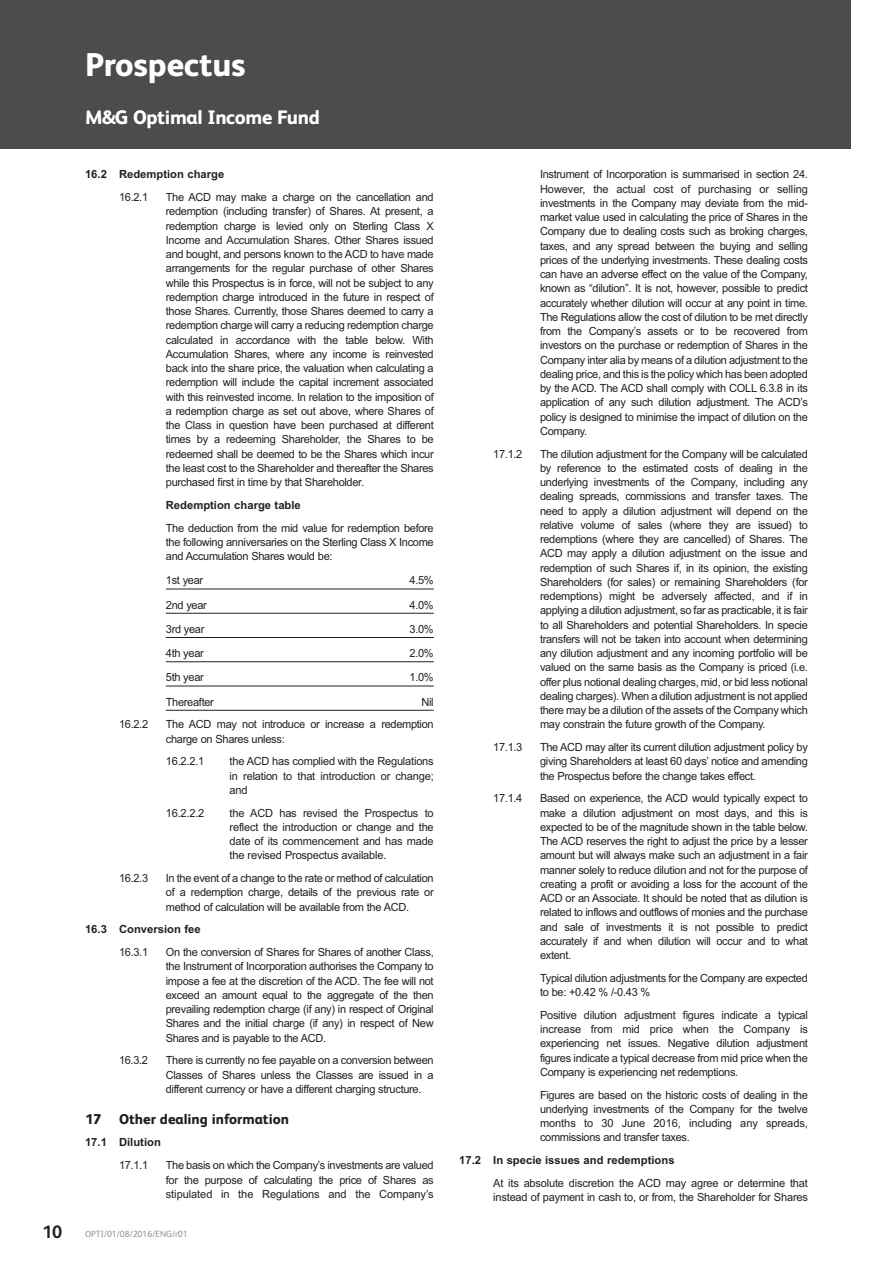
<style>
.page{position:relative;width:893px;height:1263px;background:#fff}
.page>*{position:absolute;margin:0;border:0;box-sizing:border-box;transform-origin:0 0}
.t1{font:800 33px "FS Albert";color:#fff}
.t2{font:800 19.5px "FS Albert";letter-spacing:-.015em;color:#fff}
.t3{font:700 18px "FS Albert";color:#231f20}
.t4{font:800 14.25px "FS Albert";color:#231f20}
.t5{font:11.25px/14.2px "Arial";letter-spacing:-.03em;color:#231f20;text-align:justify}
.t6{font:700 11.25px "Arial";color:#231f20}
.t7{font:9px "FS Albert";color:#939598}
</style>
<div class="page">
<div style="left:0;top:0;width:850px;height:149px;background:#4b4c4d"></div>
<hr style="left:166px;top:589px;width:268px;height:1px;background:#231f20">
<hr style="left:166px;top:613px;width:268px;height:1px;background:#231f20">
<hr style="left:166px;top:637px;width:268px;height:1px;background:#231f20">
<hr style="left:166px;top:661px;width:268px;height:1px;background:#231f20">
<hr style="left:166px;top:686px;width:268px;height:1px;background:#231f20">
<hr style="left:166px;top:710px;width:268px;height:1px;background:#231f20">
<h3 class="t3" style="left:43px;top:1225px;width:21px">10</h3>
<h1 class="t1" style="left:85px;top:54px;width:162px">Prospectus</h1>
<h2 class="t2" style="left:85px;top:111px;width:236px">M&amp;G Optimal Income Fund</h2>
<p class="t6" style="left:85px;top:168px;width:141px">16.2 Redemption charge</p>
<p class="t5" style="left:119px;top:190px;width:31px">16.2.1</p>
<p class="t5" style="left:166px;top:190px;width:269px">The ACD may make a charge on the cancellation and redemption (including transfer) of Shares. At present, a redemption charge is levied only on Sterling Class X Income and Accumulation Shares. Other Shares issued and bought, and persons known to the ACD to have made arrangements for the regular purchase of other Shares while this Prospectus is in force, will not be subject to any redemption charge introduced in the future in respect of those Shares. Currently, those Shares deemed to carry a redemption charge will carry a reducing redemption charge calculated in accordance with the table below. With Accumulation Shares, where any income is reinvested back into the share price, the valuation when calculating a redemption will include the capital increment associated with this reinvested income. In relation to the imposition of a redemption charge as set out above, where Shares of the Class in question have been purchased at different times by a redeeming Shareholder, the Shares to be redeemed shall be deemed to be the Shares which incur the least cost to the Shareholder and thereafter the Shares purchased first in time by that Shareholder.</p>
<p class="t6" style="left:166px;top:498px;width:137px">Redemption charge table</p>
<p class="t5" style="left:166px;top:521px;width:269px">The deduction from the mid value for redemption before the following anniversaries on the Sterling Class X Income and Accumulation Shares would be:</p>
<p class="t5" style="left:166px;top:573px;width:39px">1st year</p>
<p class="t5" style="left:409px;top:573px;width:26px">4.5%</p>
<p class="t5" style="left:166px;top:598px;width:43px">2nd year</p>
<p class="t5" style="left:409px;top:598px;width:26px">4.0%</p>
<p class="t5" style="left:166px;top:622px;width:40px">3rd year</p>
<p class="t5" style="left:409px;top:622px;width:26px">3.0%</p>
<p class="t5" style="left:166px;top:646px;width:39px">4th year</p>
<p class="t5" style="left:409px;top:646px;width:26px">2.0%</p>
<p class="t5" style="left:166px;top:670px;width:39px">5th year</p>
<p class="t5" style="left:409px;top:670px;width:26px">1.0%</p>
<p class="t5" style="left:166px;top:695px;width:50px">Thereafter</p>
<p class="t5" style="left:421px;top:695px;width:14px">Nil</p>
<p class="t5" style="left:119px;top:717px;width:31px">16.2.2</p>
<p class="t5" style="left:166px;top:717px;width:269px">The ACD may not introduce or increase a redemption charge on Shares unless:</p>
<p class="t5" style="left:166px;top:754px;width:40px">16.2.2.1</p>
<p class="t5" style="left:230px;top:754px;width:206px">the ACD has complied with the Regulations in relation to that introduction or change; and</p>
<p class="t5" style="left:166px;top:806px;width:40px">16.2.2.2</p>
<p class="t5" style="left:230px;top:806px;width:206px">the ACD has revised the Prospectus to reflect the introduction or change and the date of its commencement and has made the revised Prospectus available.</p>
<p class="t5" style="left:119px;top:871px;width:31px">16.2.3</p>
<p class="t5" style="left:166px;top:871px;width:269px">In the event of a change to the rate or method of calculation of a redemption charge, details of the previous rate or method of calculation will be available from the ACD.</p>
<p class="t6" style="left:85px;top:923px;width:117px">16.3 Conversion fee</p>
<p class="t5" style="left:119px;top:945px;width:31px">16.3.1</p>
<p class="t5" style="left:166px;top:945px;width:269px">On the conversion of Shares for Shares of another Class, the Instrument of Incorporation authorises the Company to impose a fee at the discretion of the ACD. The fee will not exceed an amount equal to the aggregate of the then prevailing redemption charge (if any) in respect of Original Shares and the initial charge (if any) in respect of New Shares and is payable to the ACD.</p>
<p class="t5" style="left:119px;top:1053px;width:31px">16.3.2</p>
<p class="t5" style="left:166px;top:1053px;width:269px">There is currently no fee payable on a conversion between Classes of Shares unless the Classes are issued in a different currency or have a different charging structure.</p>
<p class="t4" style="left:85px;top:1114px;width:205px">17 Other dealing information</p>
<p class="t6" style="left:85px;top:1136px;width:77px">17.1 Dilution</p>
<p class="t5" style="left:119px;top:1158px;width:31px">17.1.1</p>
<p class="t5" style="left:166px;top:1158px;width:269px">The basis on which the Company’s investments are valued for the purpose of calculating the price of Shares as stipulated in the Regulations and the Company’s</p>
<p class="t7" style="left:85px;top:1231px;width:104px">OPTI/01/08/2016/ENG/r01</p>
<p class="t5" style="left:540px;top:167px;width:269px">Instrument of Incorporation is summarised in section 24.<br>However, the actual cost of purchasing or selling investments in the Company may deviate from the mid&shy;market value used in calculating the price of Shares in the Company due to dealing costs such as broking charges, taxes, and any spread between the buying and selling prices of the underlying investments. These dealing costs can have an adverse effect on the value of the Company, known as “dilution”. It is not, however, possible to predict accurately whether dilution will occur at any point in time.<br>The Regulations allow the cost of dilution to be met directly from the Company’s assets or to be recovered from investors on the purchase or redemption of Shares in the Company inter alia by means of a dilution adjustment to the dealing price, and this is the policy which has been adopted by the ACD. The ACD shall comply with COLL 6.3.8 in its application of any such dilution adjustment. The ACD’s policy is designed to minimise the impact of dilution on the Company.</p>
<p class="t5" style="left:493px;top:447px;width:31px">17.1.2</p>
<p class="t5" style="left:540px;top:447px;width:269px">The dilution adjustment for the Company will be calculated by reference to the estimated costs of dealing in the underlying investments of the Company, including any dealing spreads, commissions and transfer taxes. The need to apply a dilution adjustment will depend on the relative volume of sales (where they are issued) to redemptions (where they are cancelled) of Shares. The ACD may apply a dilution adjustment on the issue and redemption of such Shares if, in its opinion, the existing Shareholders (for sales) or remaining Shareholders (for redemptions) might be adversely affected, and if in applying a dilution adjustment, so far as practicable, it is fair to all Shareholders and potential Shareholders. In specie transfers will not be taken into account when determining any dilution adjustment and any incoming portfolio will be valued on the same basis as the Company is priced (i.e. offer plus notional dealing charges, mid, or bid less notional dealing charges). When a dilution adjustment is not applied there may be a dilution of the assets of the Company which may constrain the future growth of the Company.</p>
<p class="t5" style="left:493px;top:740px;width:31px">17.1.3</p>
<p class="t5" style="left:540px;top:740px;width:269px">The ACD may alter its current dilution adjustment policy by giving Shareholders at least 60 days’ notice and amending the Prospectus before the change takes effect.</p>
<p class="t5" style="left:493px;top:791px;width:31px">17.1.4</p>
<p class="t5" style="left:540px;top:791px;width:269px">Based on experience, the ACD would typically expect to make a dilution adjustment on most days, and this is expected to be of the magnitude shown in the table below.<br>The ACD reserves the right to adjust the price by a lesser amount but will always make such an adjustment in a fair manner solely to reduce dilution and not for the purpose of creating a profit or avoiding a loss for the account of the ACD or an Associate. It should be noted that as dilution is related to inflows and outflows of monies and the purchase and sale of investments it is not possible to predict accurately if and when dilution will occur and to what extent.</p>
<p class="t5" style="left:540px;top:971px;width:269px">Typical dilution adjustments for the Company are expected to be: +0.42 % /-0.43 %</p>
<p class="t5" style="left:540px;top:1008px;width:269px">Positive dilution adjustment figures indicate a typical increase from mid price when the Company is experiencing net issues. Negative dilution adjustment figures indicate a typical decrease from mid price when the Company is experiencing net redemptions.</p>
<p class="t5" style="left:540px;top:1088px;width:269px">Figures are based on the historic costs of dealing in the underlying investments of the Company for the twelve months to 30 June 2016, including any spreads, commissions and transfer taxes.</p>
<p class="t6" style="left:459px;top:1154px;width:217px">17.2 In specie issues and redemptions</p>
<p class="t5" style="left:493px;top:1176px;width:316px">At its absolute discretion the ACD may agree or determine that instead of payment in cash to, or from, the Shareholder for Shares</p>
</div>
